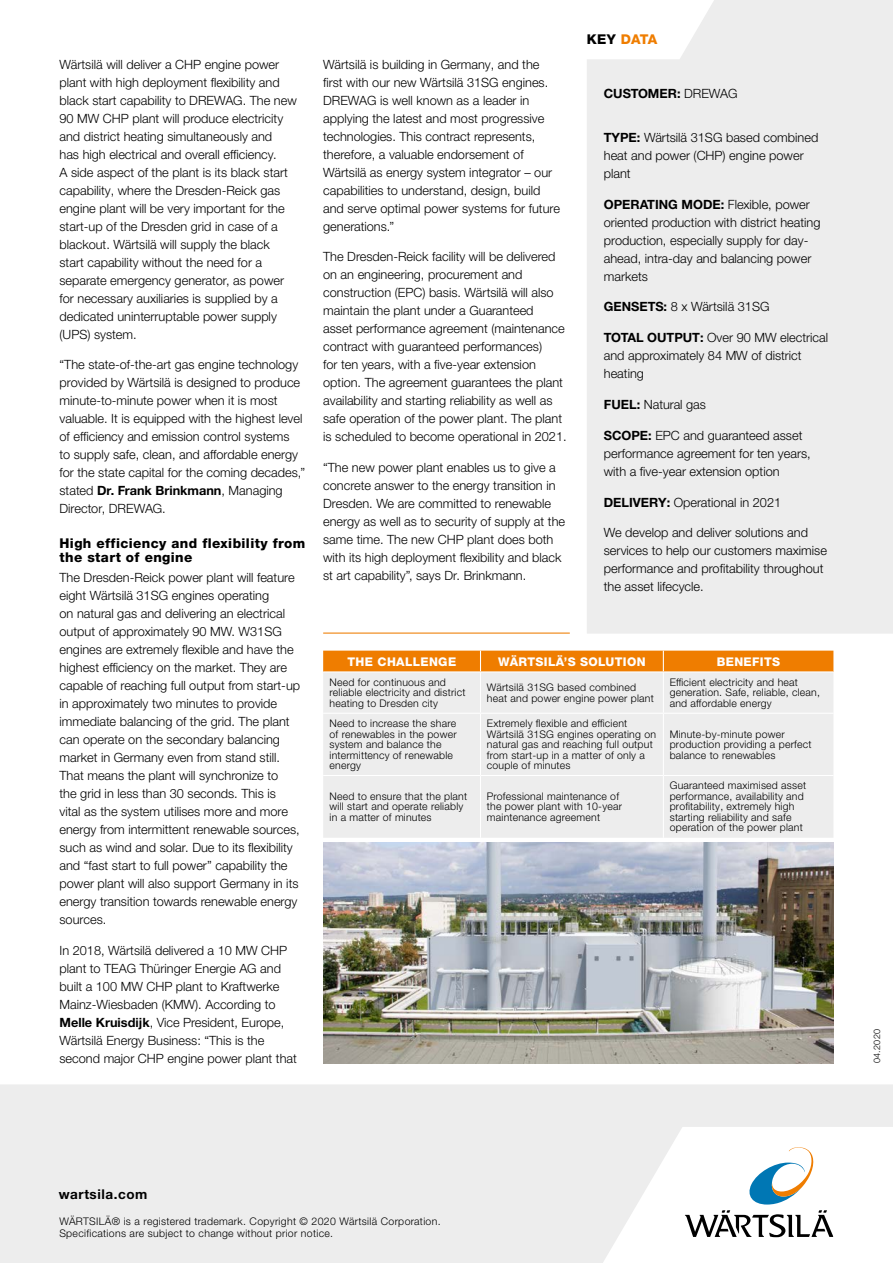
<style>
.page{position:relative;width:893px;height:1263px;background:#fff}
.page>*{position:absolute;margin:0;border:0;box-sizing:border-box;transform-origin:0 0}
.t1{font:800 13.5px/13.5px "Helvetica Neue LTW1 G";letter-spacing:.03em;color:#000}
.www{font:700 13.5px "Helvetica Neue LTW1 G";letter-spacing:.04em;color:#000}
.Sub_break{font:800 13.5px "Helvetica Neue LTW1 G";letter-spacing:.005em;color:#ef7d00}
.List{font:300 12.75px/18px "Helvetica Neue LTW1 G";color:#000}
.Basic_Sans_break{font:700 12.75px "Helvetica Neue LTW1 G";color:#000}
.Table_head{font:800 12px "Helvetica Neue LTW1 G";letter-spacing:.03em;color:#fff}
.Caption_7{font:300 10.5px/10.5px "Helvetica Neue LTW1 G";letter-spacing:.02em;color:#000}
.Corp{font:300 10.5px "Helvetica Neue LTW1 G";letter-spacing:.03em;color:#000}
.Corp-2{font:300 9px "Helvetica Neue LTW1 G";letter-spacing:.03em;color:#000}
.s1{font-weight:700}
.s2{color:#000}
.s3{font-weight:300}
</style>
<div class="page">
<div style="left:587px;top:0;width:306px;height:634px;background:#ededed"></div>
<hr style="left:323px;top:632px;width:247px;height:2px;background:#ef7d00">
<svg style="left:0;top:1084px;width:893px;height:179px;fill:#ededed"></svg>
<svg style="left:746px;top:1147px;width:69px;height:57px"></svg>
<svg style="left:685px;top:1210px;width:148px;height:27px"></svg>
<img style="left:323px;top:842px;width:510px;height:221px">
<div style="left:323px;top:673px;width:510px;height:165px;background:#ededed"></div>
<div style="left:323px;top:651px;width:510px;height:20px;background:#ef7d00"></div>
<hr style="left:480px;top:672px;width:1px;height:41px;background:#fff">
<hr style="left:663px;top:672px;width:1px;height:41px;background:#fff">
<hr style="left:323px;top:713px;width:157px;height:1px;background:#fff">
<hr style="left:480px;top:713px;width:183px;height:1px;background:#fff">
<hr style="left:480px;top:714px;width:1px;height:61px;background:#fff">
<hr style="left:663px;top:713px;width:170px;height:1px;background:#fff">
<hr style="left:663px;top:714px;width:1px;height:61px;background:#fff">
<hr style="left:323px;top:775px;width:157px;height:1px;background:#fff">
<hr style="left:480px;top:775px;width:183px;height:1px;background:#fff">
<hr style="left:480px;top:776px;width:1px;height:62px;background:#fff">
<hr style="left:663px;top:775px;width:170px;height:1px;background:#fff">
<hr style="left:663px;top:776px;width:1px;height:62px;background:#fff">
<p class="List" style="left:60px;top:55px;width:239px">Wärtsilä will deliver a CHP engine power plant with high deployment flexibility and black start capability to DREWAG. The new 90 MW CHP plant will produce electricity and district heating simultaneously and<br>has high electrical and overall efficiency.<br>A side aspect of the plant is its black start capability, where the Dresden-Reick gas engine plant will be very important for the start-up of the Dresden grid in case of a blackout. Wärtsilä will supply the black start capability without the need for a separate emergency generator, as power for necessary auxiliaries is supplied by a dedicated uninterruptable power supply (UPS) system.</p>
<p class="List" style="left:60px;top:356px;width:247px">“The state-of-the-art gas engine technology provided by Wärtsilä is designed to produce minute-to-minute power when it is most valuable. It is equipped with the highest level of efficiency and emission control systems<br>to supply safe, clean, and affordable energy for the state capital for the coming decades,” stated <span class="s1">Dr. Frank Brinkmann</span>, Managing Director, DREWAG.</p>
<p class="t1" style="left:60px;top:537px;width:247px">High efficiency and flexibility from the start of engine</p>
<p class="List" style="left:60px;top:568px;width:242px">The Dresden-Reick power plant will feature eight Wärtsilä 31SG engines operating<br>on natural gas and delivering an electrical output of approximately 90 MW. W31SG engines are extremely flexible and have the highest efficiency on the market. They are capable of reaching full output from start-up in approximately two minutes to provide immediate balancing of the grid. The plant can operate on the secondary balancing market in Germany even from stand still.<br>That means the plant will synchronize to<br>the grid in less than 30 seconds. This is<br>vital as the system utilises more and more energy from intermittent renewable sources, such as wind and solar. Due to its flexibility and “fast start to full power” capability the power plant will also support Germany in its energy transition towards renewable energy sources.</p>
<p class="List" style="left:60px;top:941px;width:239px">In 2018, Wärtsilä delivered a 10 MW CHP plant to TEAG Thüringer Energie AG and built a 100 MW CHP plant to Kraftwerke Mainz-Wiesbaden (KMW). According to <span class="s1">Melle Kruisdijk</span>, Vice President, Europe, Wärtsilä Energy Business: “This is the second major CHP engine power plant that</p>
<p class="List" style="left:323px;top:55px;width:238px">Wärtsilä is building in Germany, and the first with our new Wärtsilä 31SG engines.<br>DREWAG is well known as a leader in applying the latest and most progressive technologies. This contract represents, therefore, a valuable endorsement of Wärtsilä as energy system integrator – our capabilities to understand, design, build and serve optimal power systems for future generations.”</p>
<p class="List" style="left:323px;top:248px;width:245px">The Dresden-Reick facility will be delivered on an engineering, procurement and construction (EPC) basis. Wärtsilä will also maintain the plant under a Guaranteed<br>asset performance agreement (maintenance contract with guaranteed performances)<br>for ten years, with a five-year extension option. The agreement guarantees the plant availability and starting reliability as well as safe operation of the power plant. The plant is scheduled to become operational in 2021.</p>
<p class="List" style="left:323px;top:459px;width:243px">“The new power plant enables us to give a concrete answer to the energy transition in Dresden. We are committed to renewable energy as well as to security of supply at the same time. The new CHP plant does both with its high deployment flexibility and black st art capability”, says Dr. Brinkmann.</p>
<p class="Sub_break" style="left:587px;top:31px;width:72px"><span class="s2">KEY</span> DATA</p>
<p class="Basic_Sans_break" style="left:604px;top:86px;width:135px">CUSTOMER: <span class="s3">DREWAG</span></p>
<p class="List" style="left:604px;top:128px;width:216px"><span class="s1">TYPE:</span> Wärtsilä 31SG based combined heat and power (CHP) engine power plant</p>
<p class="List" style="left:604px;top:195px;width:218px"><span class="s1">OPERATING MODE:</span> Flexible, power oriented production with district heating production, especially supply for day&shy;ahead, intra-day and balancing power markets</p>
<p class="List" style="left:604px;top:298px;width:167px"><span class="s1">GENSETS:</span> 8 x Wärtsilä 31SG</p>
<p class="List" style="left:604px;top:329px;width:226px"><span class="s1">TOTAL OUTPUT:</span> Over 90 MW electrical and approximately 84 MW of district heating</p>
<p class="List" style="left:604px;top:395px;width:104px"><span class="s1">FUEL:</span> Natural gas</p>
<p class="List" style="left:604px;top:426px;width:208px"><span class="s1">SCOPE:</span> EPC and guaranteed asset performance agreement for ten years, with a five-year extension option</p>
<p class="List" style="left:604px;top:493px;width:179px"><span class="s1">DELIVERY:</span> Operational in 2021</p>
<p class="List" style="left:604px;top:524px;width:225px">We develop and deliver solutions and services to help our customers maximise performance and profitability throughout the asset lifecycle.</p>
<p class="Table_head" style="left:347px;top:654px;width:110px">THE CHALLENGE</p>
<p class="Table_head" style="left:498px;top:654px;width:149px">WÄRTSILÄ’S SOLUTION</p>
<p class="Table_head" style="left:717px;top:654px;width:65px">BENEFITS</p>
<p class="Caption_7" style="left:330px;top:677px;width:137px">Need for continuous and reliable electricity and district heating to Dresden city</p>
<p class="Caption_7" style="left:487px;top:682px;width:169px">Wärtsilä 31SG based combined heat and power engine power plant</p>
<p class="Caption_7" style="left:670px;top:677px;width:152px">Efficient electricity and heat generation. Safe, reliable, clean, and affordable energy</p>
<p class="Caption_7" style="left:330px;top:718px;width:129px">Need to increase the share of renewables in the power system and balance the intermittency of renewable energy</p>
<p class="Caption_7" style="left:487px;top:718px;width:171px">Extremely flexible and efficient<br>Wärtsilä 31SG engines operating on natural gas and reaching full output from start-up in a matter of only a couple of minutes</p>
<p class="Caption_7" style="left:670px;top:728px;width:143px">Minute-by-minute power production providing a perfect balance to renewables</p>
<p class="Caption_7" style="left:330px;top:791px;width:139px">Need to ensure that the plant will start and operate reliably in a matter of minutes</p>
<p class="Caption_7" style="left:487px;top:791px;width:137px">Professional maintenance of the power plant with 10-year maintenance agreement</p>
<p class="Caption_7" style="left:670px;top:780px;width:138px">Guaranteed maximised asset performance, availability and profitability, extremely high starting reliability and safe operation of the power plant</p>
<p class="Corp-2" style="left:872px;top:1063px;width:36px;rotate:-90deg">04.2020</p>
<p class="www" style="left:59px;top:1186px;width:90px">wartsila.com</p>
<p class="Corp" style="left:59px;top:1215px;width:383px">WÄRTSILÄ® is a registered trademark. Copyright © 2020 Wärtsilä Corporation.</p>
<p class="Corp" style="left:59px;top:1227px;width:275px">Specifications are subject to change without prior notice.</p>
</div>
